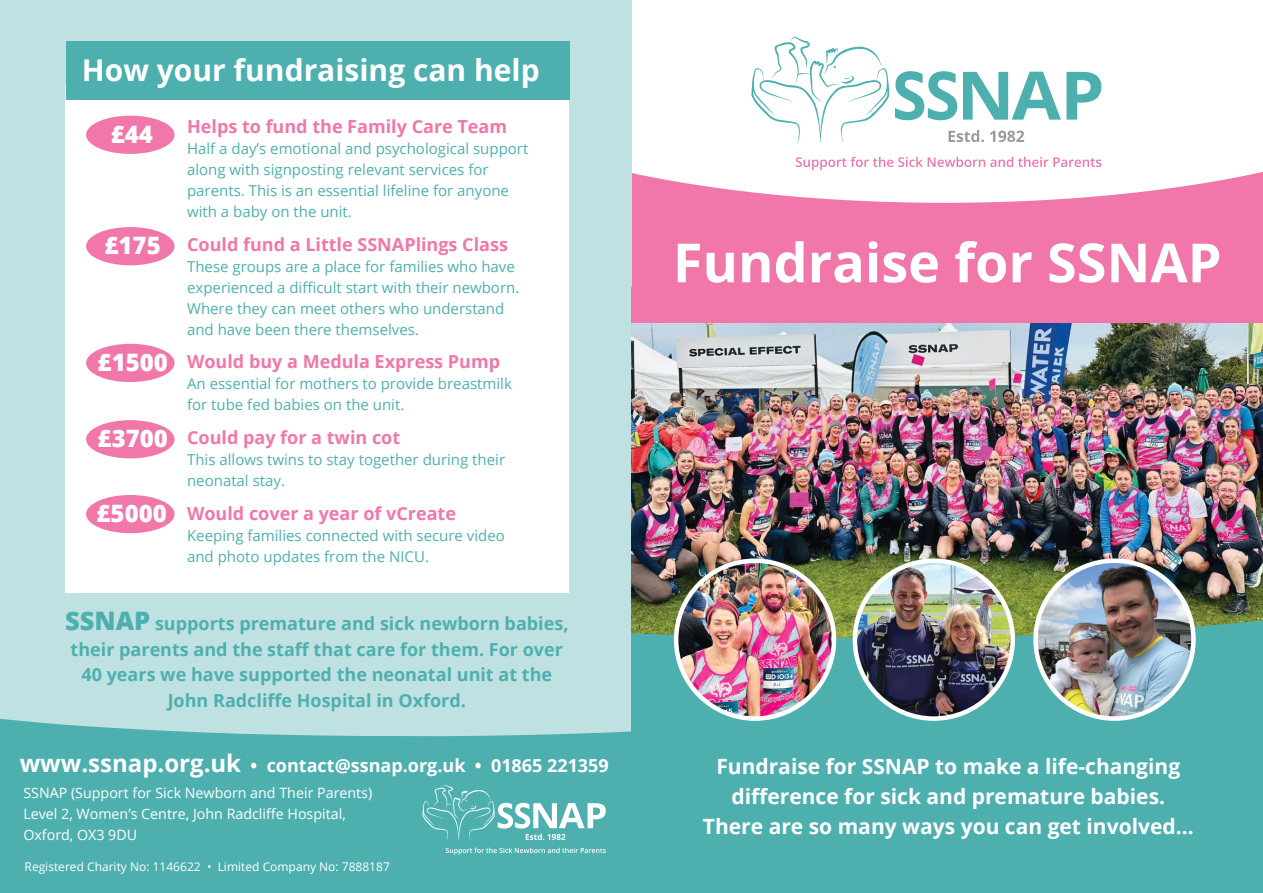
<style>
.page{position:relative;width:1263px;height:893px;background:#c0e1e1}
.page>*{position:absolute;margin:0;border:0;box-sizing:border-box;transform-origin:0 0}
.t1{font:700 54px "Open Sans";color:#fff}
.t2{font:700 30px "Open Sans";color:#fff}
.t3{font:800 24px "Open Sans";color:#fff}
.t4{font:700 21px/30px "Open Sans";color:#fff;text-align:center}
.t5{font:700 18px/25.5px "Open Sans";color:#4db0af;text-align:center}
.t6{font:700 18px "Open Sans";color:#f177aa}
.t7{font:700 18px "Open Sans";color:#fff}
.t8{font:15px/21px "Open Sans";color:#4db0af}
.t9{font:14.25px/21px "Open Sans";color:#fff}
.t10{font:12px "Open Sans";color:#fff}
.s1{font-weight:800;font-size:25.5px}
.s2{font-size:24px}
</style>
<div class="page">
<div style="left:631px;top:137px;width:632px;height:188px;background:#f177aa"></div>
<svg style="left:631px;top:0;width:632px;height:203px;background:#fdf6f9"></svg>
<svg style="left:751px;top:37px;width:138px;height:106px;background:#edf7f7"></svg>
<svg style="left:895px;top:71px;width:62px;height:49px;background:#a0d4d4"></svg>
<svg style="left:963px;top:72px;width:138px;height:48px;background:#a2d5d5"></svg>
<svg style="left:948px;top:130px;width:36px;height:12px"></svg>
<svg style="left:990px;top:131px;width:34px;height:11px"></svg>
<svg style="left:796px;top:157px;width:305px;height:13px;background:#fbddea"></svg>
<img style="left:631px;top:323px;width:632px;height:277px">
<svg style="left:0;top:718px;width:631px;height:175px;background:#57b4b3"></svg>
<svg style="left:631px;top:600px;width:632px;height:206px;background:#51aea8"></svg>
<div style="left:631px;top:806px;width:632px;height:87px;background:#4db0af"></div>
<img style="left:676px;top:561px;width:158px;height:158px;border-radius:79px">
<div style="left:674px;top:558px;width:162px;height:163px;border:4px solid #fff;border-radius:50%"></div>
<img style="left:855px;top:561px;width:158px;height:158px;border-radius:79px">
<div style="left:853px;top:558px;width:162px;height:163px;border:4px solid #fff;border-radius:50%"></div>
<img style="left:1035px;top:561px;width:158px;height:158px;border-radius:79px">
<div style="left:1033px;top:558px;width:163px;height:163px;border:4px solid #fff;border-radius:50%"></div>
<svg style="left:423px;top:785px;width:183px;height:55px;background:#6ebebd"></svg>
<svg style="left:446px;top:848px;width:160px;height:7px"></svg>
<div style="left:66px;top:85px;width:503px;height:508px;background:#fff"></div>
<div style="left:66px;top:41px;width:503px;height:58px;background:#4db0af"></div>
<div style="left:86px;top:495px;width:89px;height:38px;background:#f177aa;border-radius:50%"></div>
<div style="left:86px;top:420px;width:89px;height:38px;background:#f177aa;border-radius:50%"></div>
<div style="left:86px;top:344px;width:89px;height:38px;background:#f177aa;border-radius:50%"></div>
<div style="left:86px;top:227px;width:89px;height:38px;background:#f177aa;border-radius:50%"></div>
<div style="left:86px;top:116px;width:89px;height:38px;background:#f177aa;border-radius:50%"></div>
<p class="t2" style="left:82px;top:49px;width:459px">How your fundraising can help</p>
<p class="t3" style="left:111px;top:116px;width:44px">£44</p>
<p class="t3" style="left:104px;top:227px;width:58px">£175</p>
<p class="t3" style="left:98px;top:344px;width:72px">£1500</p>
<p class="t3" style="left:98px;top:420px;width:72px">£3700</p>
<p class="t3" style="left:97px;top:495px;width:72px">£5000</p>
<p class="t6" style="left:187px;top:114px;width:321px">Helps to fund the Family Care Team</p>
<p class="t8" style="left:187px;top:138px;width:343px">Half a day’s emotional and psychological support along with signposting relevant services for parents. This is an essential lifeline for anyone with a baby on the unit.</p>
<p class="t6" style="left:187px;top:231px;width:322px">Could fund a Little SSNAPlings Class</p>
<p class="t8" style="left:187px;top:255px;width:334px">These groups are a place for families who have experienced a difficult start with their newborn.<br>Where they can meet others who understand and have been there themselves.</p>
<p class="t6" style="left:187px;top:349px;width:314px">Would buy a Medula Express Pump</p>
<p class="t8" style="left:187px;top:373px;width:326px">An essential for mothers to provide breastmilk for tube fed babies on the unit.</p>
<p class="t6" style="left:187px;top:425px;width:215px">Could pay for a twin cot</p>
<p class="t8" style="left:187px;top:449px;width:320px">This allows twins to stay together during their neonatal stay.</p>
<p class="t6" style="left:187px;top:501px;width:270px">Would cover a year of vCreate</p>
<p class="t8" style="left:187px;top:525px;width:319px">Keeping families connected with secure video and photo updates from the NICU.</p>
<p class="t5" style="left:65px;top:611px;width:505px"><span class="s1">SSNAP</span> supports premature and sick newborn babies, their parents and the staff that care for them. For over 40 years we have supported the neonatal unit at the John Radcliffe Hospital in Oxford.</p>
<p class="t7" style="left:20px;top:752px;width:590px"><span class="s2">www.ssnap.org.uk</span> • contact@ssnap.org.uk • 01865 221359</p>
<p class="t9" style="left:23px;top:782px;width:350px">SSNAP (Support for Sick Newborn and Their Parents)</p>
<p class="t9" style="left:23px;top:803px;width:324px">Level 2, Women’s Centre, John Radcliffe Hospital,<br>Oxford, OX3 9DU</p>
<p class="t10" style="left:25px;top:858px;width:367px">Registered Charity No: 1146622 • Limited Company No: 7888187</p>
<p class="t1" style="left:673px;top:225px;width:550px">Fundraise for SSNAP</p>
<p class="t4" style="left:703px;top:751px;width:492px">Fundraise for SSNAP to make a life-changing difference for sick and premature babies.<br>There are so many ways you can get involved...</p>
</div>
